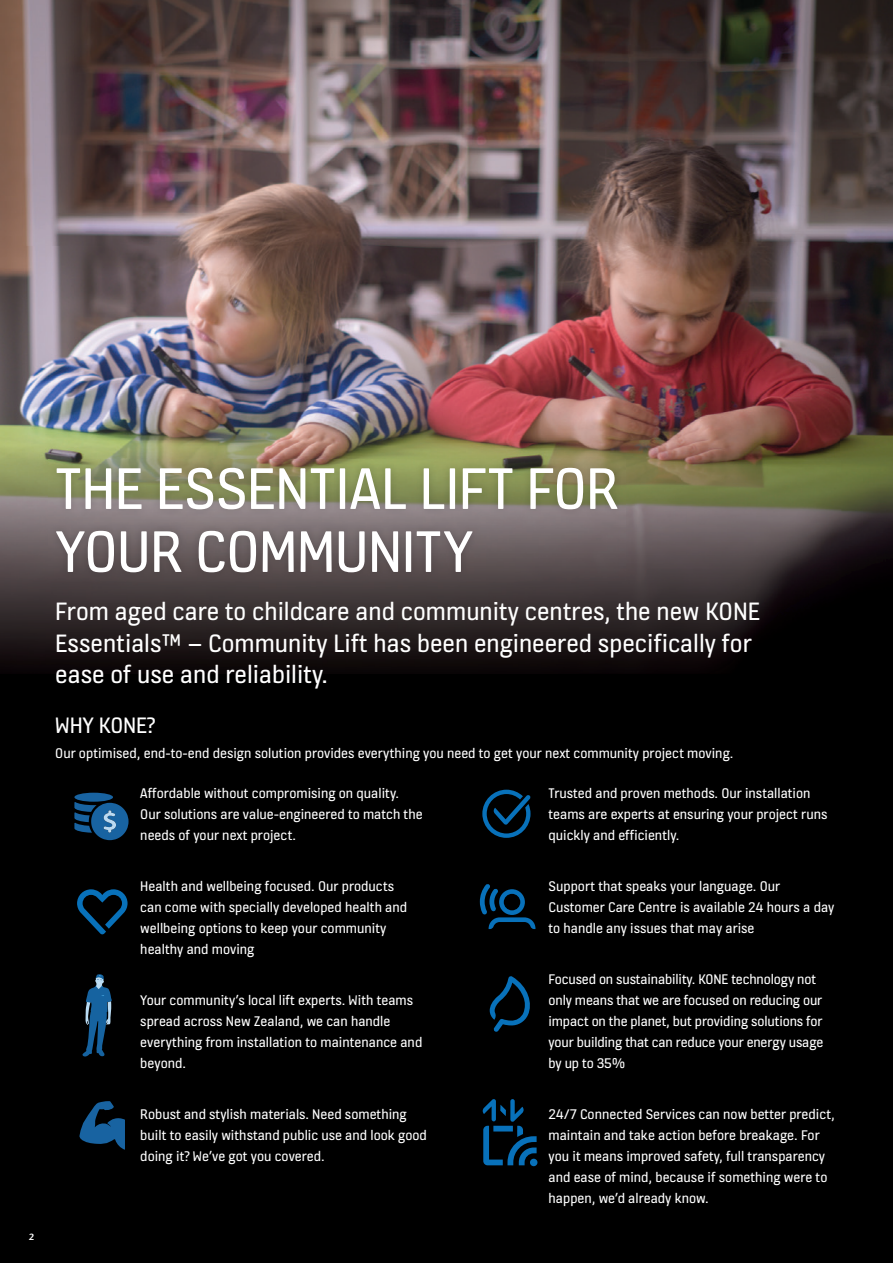
<style>
.page{position:relative;width:893px;height:1263px;background:#fff}
.page>*{position:absolute;margin:0;border:0;box-sizing:border-box;transform-origin:0 0}
.t1{font:63px/63px "KONE Information";letter-spacing:-.01em;color:#fff}
.t2{font:27px/31.5px "KONE Information";color:#fff}
.t3{font:24px "KONE Information";letter-spacing:-.01em;color:#fff}
.t4{font:15px/21px "KONE Information";color:#fff}
.t5{font:600 9px "Stone Sans";color:#fff}
</style>
<div class="page">
<div style="left:0;top:576px;width:893px;height:687px;background:#000"></div>
<img style="left:0;top:0;width:893px;height:246px">
<img style="left:0;top:246px;width:841px;height:214px">
<img style="left:841px;top:246px;width:52px;height:331px">
<img style="left:0;top:460px;width:52px;height:210px">
<img style="left:578px;top:460px;width:263px;height:210px">
<img style="left:52px;top:580px;width:526px;height:90px">
<img style="left:49px;top:459px;width:576px;height:121px">
<svg style="left:82px;top:974px;width:30px;height:83px"></svg>
<svg style="left:480px;top:884px;width:55px;height:45px"></svg>
<svg style="left:490px;top:976px;width:40px;height:56px"></svg>
<svg style="left:483px;top:1099px;width:54px;height:67px"></svg>
<svg style="left:482px;top:790px;width:49px;height:48px"></svg>
<svg style="left:74px;top:802px;width:55px;height:38px"></svg>
<div style="left:74px;top:793px;width:39px;height:9px;background:#1863a1;border-radius:50%"></div>
<svg style="left:77px;top:889px;width:51px;height:45px"></svg>
<svg style="left:79px;top:1101px;width:46px;height:49px"></svg>
<p class="t5" style="left:29px;top:1231px;width:7px">2</p>
<h1 class="t1" style="left:55px;top:454px;width:565px">THE ESSENTIAL LIFT FOR<br>YOUR COMMUNITY</h1>
<h2 class="t2" style="left:55px;top:595px;width:706px">From aged care to childcare and community centres, the new KONE<br>Essentials™ – Community Lift has been engineered specifically for ease of use and reliability.</h2>
<h3 class="t3" style="left:55px;top:709px;width:101px">WHY KONE?</h3>
<p class="t4" style="left:55px;top:742px;width:680px">Our optimised, end-to-end design solution provides everything you need to get your next community project moving.</p>
<p class="t4" style="left:140px;top:782px;width:284px">Affordable without compromising on quality.<br>Our solutions are value-engineered to match the needs of your next project.</p>
<p class="t4" style="left:140px;top:875px;width:268px">Health and wellbeing focused. Our products can come with specially developed health and wellbeing options to keep your community healthy and moving</p>
<p class="t4" style="left:140px;top:989px;width:284px">Your community’s local lift experts. With teams spread across New Zealand, we can handle everything from installation to maintenance and beyond.</p>
<p class="t4" style="left:140px;top:1102px;width:288px">Robust and stylish materials. Need something built to easily withstand public use and look good doing it? We’ve got you covered.</p>
<p class="t4" style="left:549px;top:782px;width:280px">Trusted and proven methods. Our installation teams are experts at ensuring your project runs quickly and efficiently.</p>
<p class="t4" style="left:549px;top:875px;width:287px">Support that speaks your language. Our<br>Customer Care Centre is available 24 hours a day to handle any issues that may arise</p>
<p class="t4" style="left:549px;top:968px;width:276px">Focused on sustainability. KONE technology not only means that we are focused on reducing our impact on the planet, but providing solutions for your building that can reduce your energy usage by up to 35%</p>
<p class="t4" style="left:549px;top:1102px;width:288px">24/7 Connected Services can now better predict, maintain and take action before breakage. For you it means improved safety, full transparency and ease of mind, because if something were to happen, we’d already know.</p>
</div>
